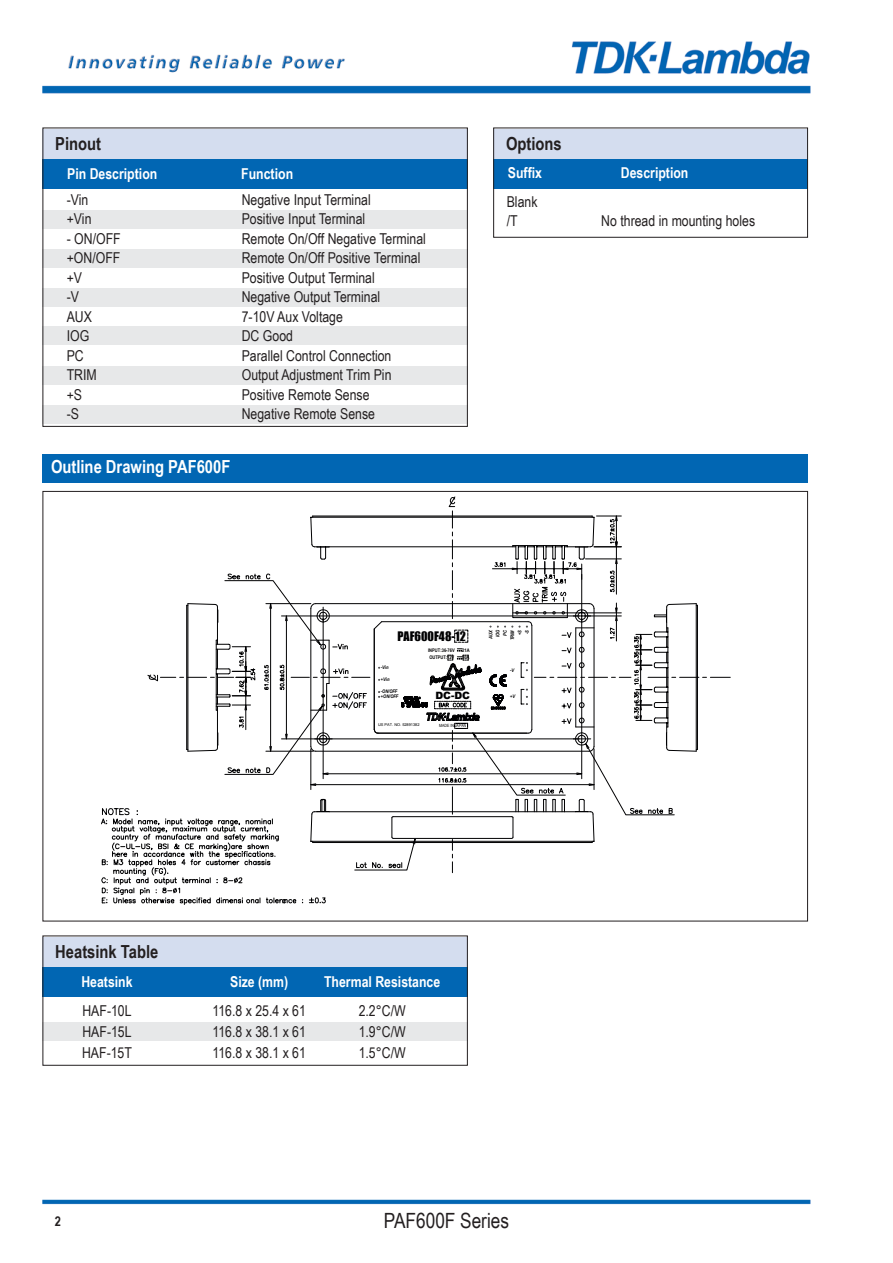
<style>
.page{position:relative;width:893px;height:1263px;background:#fff}
.page>*{position:absolute;margin:0;border:0;box-sizing:border-box;transform-origin:0 0}
.t1{font:21px "Arial Narrow";color:#231f20}
.t2{font:700 18px "Arial Narrow";color:#231f20}
.t3{font:700 18px "Arial Narrow";color:#fff}
.t4{font:15px/19.5px "Arial Narrow";color:#231f20}
.t5{font:700 15px "Arial Narrow";color:#fff}
.t6{font:700 13.5px "Arial Narrow";color:#231f20}
.t7{font:12.15px "Impact";color:#000002}
.t8{font:900 10.05px "Arial";color:#000002}
.t9{font:italic 700 4.95px/5.1px "Arial Narrow";letter-spacing:-.005em;color:#000002}
.t10{font:700 4.95px "Arial Narrow";color:#000002}
.t11{font:4.35px "Arial Narrow";color:#000002}
.t12{font:3.9px "Arial";letter-spacing:-.005em;color:#000002}
</style>
<div class="page">
<img style="left:42px;top:41px;width:769px;height:1164px">
<div style="left:43px;top:491px;width:765px;height:430px;background:#fff"></div>
<svg style="left:101px;top:496px;width:629px;height:408px"></svg>
<div style="left:43px;top:454px;width:765px;height:28px;background:#0166b3"></div>
<div style="left:43px;top:159px;width:425px;height:30px;background:#0166b3"></div>
<div style="left:43px;top:210px;width:425px;height:19px;background:#e7e8e9"></div>
<div style="left:43px;top:249px;width:425px;height:19px;background:#e7e8e9"></div>
<div style="left:43px;top:289px;width:425px;height:18px;background:#e7e8e9"></div>
<div style="left:43px;top:327px;width:425px;height:18px;background:#e7e8e9"></div>
<div style="left:43px;top:366px;width:425px;height:19px;background:#e7e8e9"></div>
<div style="left:43px;top:405px;width:425px;height:18px;background:#e7e8e9"></div>
<div style="left:43px;top:129px;width:425px;height:30px;background:#d4ddef"></div>
<div style="left:493px;top:159px;width:315px;height:30px;background:#0166b3"></div>
<div style="left:493px;top:129px;width:315px;height:30px;background:#d4ddef"></div>
<div style="left:493px;top:128px;width:315px;height:110px;border:1px solid #231f20"></div>
<div style="left:43px;top:128px;width:425px;height:299px;border:1px solid #231f20"></div>
<div style="left:43px;top:967px;width:425px;height:29px;background:#0166b3"></div>
<div style="left:43px;top:1022px;width:425px;height:19px;background:#e7e8e9"></div>
<div style="left:43px;top:937px;width:425px;height:30px;background:#d4ddef"></div>
<div style="left:43px;top:935px;width:425px;height:131px;border:1px solid #231f20"></div>
<p class="t2" style="left:55px;top:133px;width:47px">Pinout</p>
<p class="t5" style="left:67px;top:165px;width:92px">Pin Description</p>
<p class="t5" style="left:241px;top:165px;width:53px">Function</p>
<p class="t4" style="left:67px;top:189px;width:23px">-Vin</p>
<p class="t4" style="left:242px;top:189px;width:131px">Negative Input Terminal</p>
<p class="t4" style="left:67px;top:209px;width:26px">+Vin</p>
<p class="t4" style="left:242px;top:209px;width:125px">Positive Input Terminal</p>
<p class="t4" style="left:67px;top:228px;width:55px">- ON/OFF</p>
<p class="t4" style="left:242px;top:228px;width:186px">Remote On/Off Negative Terminal</p>
<p class="t4" style="left:67px;top:248px;width:55px">+ON/OFF</p>
<p class="t4" style="left:242px;top:248px;width:180px">Remote On/Off Positive Terminal</p>
<p class="t4" style="left:67px;top:267px;width:17px">+V</p>
<p class="t4" style="left:242px;top:267px;width:135px">Positive Output Terminal</p>
<p class="t4" style="left:67px;top:287px;width:14px">-V</p>
<p class="t4" style="left:242px;top:287px;width:140px">Negative Output Terminal</p>
<p class="t4" style="left:67px;top:306px;width:27px">AUX</p>
<p class="t4" style="left:242px;top:306px;width:103px">7-10V Aux Voltage</p>
<p class="t4" style="left:67px;top:326px;width:24px">IOG</p>
<p class="t4" style="left:242px;top:326px;width:53px">DC Good</p>
<p class="t4" style="left:67px;top:345px;width:19px">PC</p>
<p class="t4" style="left:242px;top:345px;width:151px">Parallel Control Connection</p>
<p class="t4" style="left:67px;top:365px;width:32px">TRIM</p>
<p class="t4" style="left:242px;top:365px;width:151px">Output Adjustment Trim Pin</p>
<p class="t4" style="left:67px;top:384px;width:17px">+S</p>
<p class="t4" style="left:242px;top:384px;width:129px">Positive Remote Sense</p>
<p class="t4" style="left:67px;top:404px;width:14px">-S</p>
<p class="t4" style="left:242px;top:404px;width:135px">Negative Remote Sense</p>
<p class="t3" style="left:51px;top:456px;width:181px">Outline Drawing PAF600F</p>
<p class="t2" style="left:506px;top:133px;width:57px">Options</p>
<p class="t5" style="left:508px;top:164px;width:36px">Suffix</p>
<p class="t5" style="left:621px;top:164px;width:69px">Description</p>
<p class="t4" style="left:507px;top:192px;width:32px">Blank /T</p>
<p class="t4" style="left:601px;top:211px;width:155px">No thread in mounting holes</p>
<p class="t7" style="left:398px;top:629px;width:70px">PAF600F48-12</p>
<p class="t9" style="left:381px;top:665px;width:9px">-Vin</p>
<p class="t9" style="left:381px;top:677px;width:10px">+Vin</p>
<p class="t9" style="left:381px;top:689px;width:19px">-ON/OFF +ON/OFF</p>
<p class="t12" style="left:378px;top:722px;width:43px">US PAT. NO. 52891382</p>
<p class="t10" style="left:428px;top:647px;width:28px">INPUT:36-76V</p>
<p class="t10" style="left:462px;top:647px;width:9px">21A</p>
<p class="t10" style="left:429px;top:655px;width:26px">OUTPUT:12V</p>
<p class="t10" style="left:462px;top:655px;width:9px">50A</p>
<p class="t8" style="left:435px;top:688px;width:36px">DC-DC</p>
<p class="t11" style="left:439px;top:723px;width:29px">MADE IN JAPAN</p>
<p class="t9" style="left:503px;top:635px;width:7px;rotate:-90deg">PC</p>
<p class="t9" style="left:495px;top:637px;width:9px;rotate:-90deg">IOG</p>
<p class="t9" style="left:516px;top:635px;width:7px;line-height:7.2px;rotate:-90deg">+S -S</p>
<p class="t9" style="left:510px;top:640px;width:12px;rotate:-90deg">TRIM</p>
<p class="t9" style="left:488px;top:639px;width:11px;rotate:-90deg">AUX</p>
<p class="t9" style="left:510px;top:667px;width:5px">-V</p>
<p class="t9" style="left:510px;top:694px;width:6px">+V</p>
<p class="t2" style="left:55px;top:941px;width:105px">Heatsink Table</p>
<p class="t5" style="left:81px;top:973px;width:53px">Heatsink</p>
<p class="t5" style="left:230px;top:973px;width:60px">Size (mm)</p>
<p class="t5" style="left:324px;top:973px;width:118px">Thermal Resistance</p>
<p class="t4" style="left:82px;top:1000px;width:51px">HAF-10L</p>
<p class="t4" style="left:212px;top:1000px;width:95px">116.8 x 25.4 x 61</p>
<p class="t4" style="left:359px;top:1000px;width:49px">2.2°C/W</p>
<p class="t4" style="left:82px;top:1021px;width:51px">HAF-15L</p>
<p class="t4" style="left:212px;top:1021px;width:95px">116.8 x 38.1 x 61</p>
<p class="t4" style="left:359px;top:1021px;width:49px">1.9°C/W</p>
<p class="t4" style="left:82px;top:1042px;width:51px">HAF-15T</p>
<p class="t4" style="left:212px;top:1042px;width:95px">116.8 x 38.1 x 61</p>
<p class="t4" style="left:359px;top:1042px;width:49px">1.5°C/W</p>
<p class="t6" style="left:55px;top:1213px;width:8px">2</p>
<h1 class="t1" style="left:384px;top:1208px;width:127px">PAF600F Series</h1>
</div>
